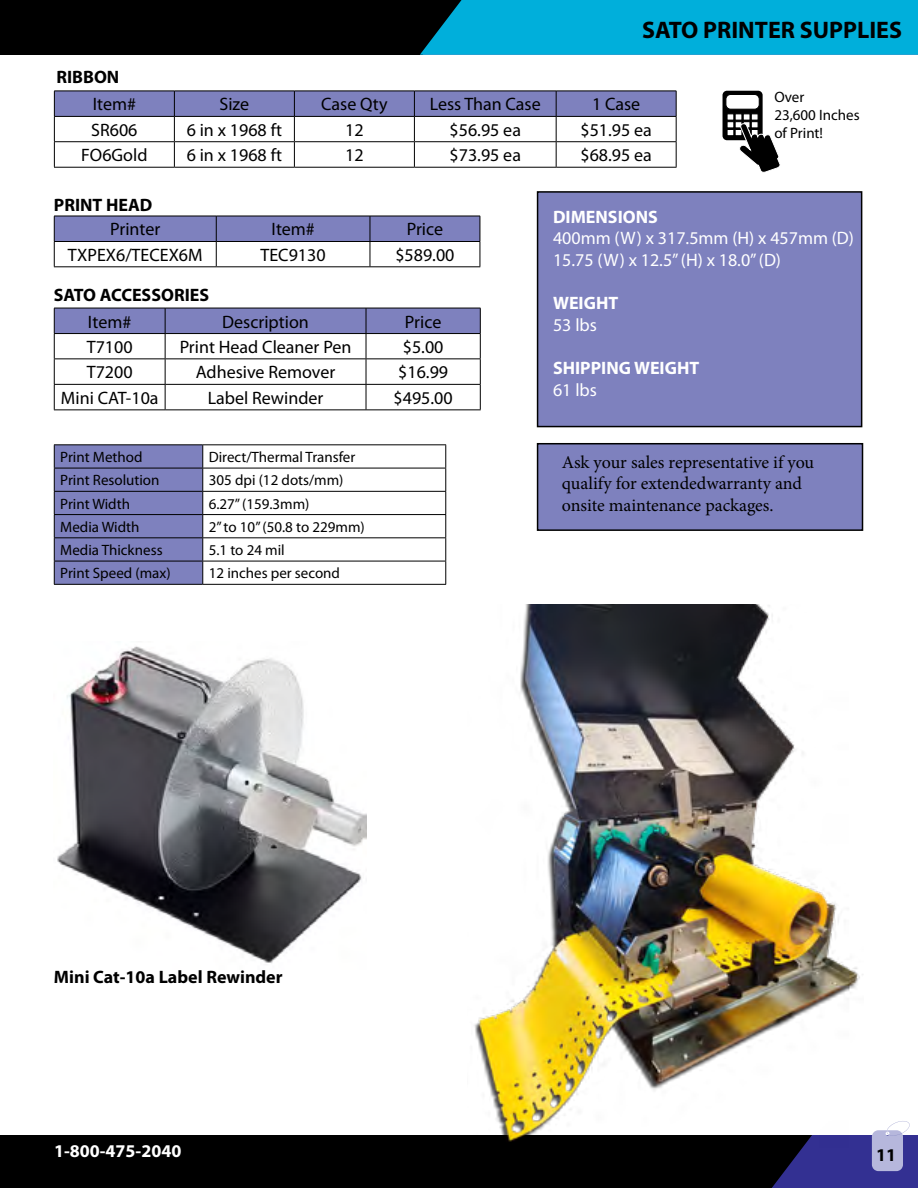
<style>
.page{position:relative;width:918px;height:1188px;background:#000}
.page>*{position:absolute;margin:0;border:0;box-sizing:border-box;transform-origin:0 0}
.t1{font:700 24px "Myriad Pro";color:#000}
.t2{font:18px "Myriad Pro";color:#000}
.t3{font:18px/21.6px "Minion Pro";letter-spacing:-.005em;color:#000}
.t4{font:700 18px "Myriad Pro";color:#000}
.t5{font:18px/21.6px "Myriad Pro";color:#fff}
.t6{font:700 18px "Myriad Pro";color:#fff}
.t7{font:15px/18px "Myriad Pro";color:#000}
</style>
<div class="page">
<div style="left:0;top:55px;width:918px;height:1080px;background:#fff"></div>
<svg style="left:772px;top:1121px;width:146px;height:67px"></svg>
<div style="left:420px;top:0;width:498px;height:55px;background:#00afdb"></div>
<svg style="left:54px;top:216px;width:427px;height:50px"></svg>
<hr style="left:54px;top:266px;width:162px;height:1px;background:#000">
<hr style="left:216px;top:266px;width:154px;height:1px;background:#000">
<hr style="left:370px;top:266px;width:110px;height:1px;background:#000">
<div style="left:538px;top:192px;width:324px;height:235px;background:#7e81be"></div>
<div style="left:537px;top:191px;width:325px;height:236px;border:2px solid #000"></div>
<div style="left:723px;top:91px;width:40px;height:49px;background:#000;border-radius:4px"></div>
<div style="left:726px;top:94px;width:33px;height:15px;background:#fff;border-radius:5px"></div>
<div style="left:726px;top:94px;width:33px;height:15px;border:1px solid #000;border-radius:5px"></div>
<div style="left:727px;top:114px;width:7px;height:6px;background:#fff"></div>
<div style="left:727px;top:114px;width:7px;height:6px;border:1px solid #000"></div>
<div style="left:735px;top:114px;width:7px;height:6px;background:#fff"></div>
<div style="left:735px;top:114px;width:7px;height:6px;border:1px solid #000"></div>
<div style="left:743px;top:114px;width:7px;height:6px;background:#fff"></div>
<div style="left:743px;top:114px;width:7px;height:6px;border:1px solid #000"></div>
<div style="left:751px;top:114px;width:7px;height:6px;background:#fff"></div>
<div style="left:751px;top:114px;width:7px;height:6px;border:1px solid #000"></div>
<div style="left:727px;top:122px;width:7px;height:6px;background:#fff"></div>
<div style="left:727px;top:121px;width:7px;height:7px;border:1px solid #000"></div>
<div style="left:735px;top:122px;width:7px;height:6px;background:#fff"></div>
<div style="left:735px;top:121px;width:7px;height:7px;border:1px solid #000"></div>
<div style="left:743px;top:121px;width:7px;height:7px;border:1px solid #000"></div>
<div style="left:751px;top:121px;width:7px;height:7px;border:1px solid #000"></div>
<div style="left:727px;top:129px;width:7px;height:7px;background:#fff"></div>
<div style="left:727px;top:129px;width:7px;height:7px;border:1px solid #000"></div>
<div style="left:735px;top:129px;width:7px;height:7px;background:#fff"></div>
<div style="left:735px;top:129px;width:7px;height:7px;border:1px solid #000"></div>
<svg style="left:739px;top:123px;width:41px;height:50px"></svg>
<hr style="left:54px;top:444px;width:149px;height:1px;background:#000">
<hr style="left:203px;top:444px;width:243px;height:1px;background:#000">
<hr style="left:203px;top:468px;width:243px;height:1px;background:#000">
<hr style="left:203px;top:491px;width:243px;height:1px;background:#000">
<hr style="left:203px;top:514px;width:243px;height:1px;background:#000">
<hr style="left:203px;top:537px;width:243px;height:1px;background:#000">
<hr style="left:203px;top:561px;width:243px;height:1px;background:#000">
<svg style="left:54px;top:445px;width:149px;height:139px;background:#777ab4"></svg>
<svg style="left:445px;top:445px;width:1px;height:139px"></svg>
<hr style="left:54px;top:584px;width:149px;height:1px;background:#000">
<hr style="left:203px;top:584px;width:243px;height:1px;background:#000">
<svg style="left:54px;top:308px;width:427px;height:101px"></svg>
<hr style="left:54px;top:409px;width:111px;height:1px;background:#000">
<hr style="left:165px;top:409px;width:201px;height:1px;background:#000">
<hr style="left:366px;top:409px;width:115px;height:1px;background:#000">
<div style="left:538px;top:444px;width:325px;height:86px;background:#7e81be"></div>
<div style="left:537px;top:443px;width:326px;height:88px;border:2px solid #000"></div>
<svg style="left:54px;top:91px;width:623px;height:76px"></svg>
<hr style="left:54px;top:167px;width:120px;height:1px;background:#000">
<hr style="left:174px;top:167px;width:120px;height:1px;background:#000">
<hr style="left:294px;top:167px;width:120px;height:1px;background:#000">
<hr style="left:414px;top:167px;width:142px;height:1px;background:#000">
<hr style="left:556px;top:167px;width:121px;height:1px;background:#000">
<img style="left:474px;top:604px;width:390px;height:543px">
<img style="left:57px;top:646px;width:309px;height:317px">
<p class="t4" style="left:57px;top:65px;width:64px">RIBBON</p>
<h1 class="t1" style="left:642px;top:15px;width:261px">SATO PRINTER SUPPLIES</h1>
<p class="t4" style="left:680px;top:18px;width:225px">STEALTH PRINTER SUPPLIES</p>
<p class="t2" style="left:93px;top:93px;width:45px">Item#</p>
<p class="t2" style="left:220px;top:93px;width:31px">Size</p>
<p class="t2" style="left:321px;top:93px;width:68px">Case Qty</p>
<p class="t2" style="left:430px;top:93px;width:113px">Less Than Case</p>
<p class="t2" style="left:592px;top:93px;width:50px">1 Case</p>
<p class="t2" style="left:91px;top:119px;width:48px">SR606</p>
<p class="t2" style="left:187px;top:119px;width:97px">6 in x 1968 ft</p>
<p class="t2" style="left:345px;top:119px;width:20px">12</p>
<p class="t2" style="left:450px;top:119px;width:73px">$56.95 ea</p>
<p class="t2" style="left:580px;top:119px;width:73px">$51.95 ea</p>
<p class="t2" style="left:81px;top:144px;width:68px">FO6Gold</p>
<p class="t2" style="left:187px;top:144px;width:97px">6 in x 1968 ft</p>
<p class="t2" style="left:345px;top:144px;width:20px">12</p>
<p class="t2" style="left:450px;top:144px;width:73px">$73.95 ea</p>
<p class="t2" style="left:580px;top:144px;width:73px">$68.95 ea</p>
<p class="t7" style="left:774px;top:88px;width:87px">Over<br>23,600 Inches of Print!</p>
<p class="t4" style="left:54px;top:193px;width:100px">PRINT HEAD</p>
<p class="t2" style="left:110px;top:218px;width:52px">Printer</p>
<p class="t2" style="left:271px;top:218px;width:45px">Item#</p>
<p class="t2" style="left:407px;top:218px;width:38px">Price</p>
<p class="t2" style="left:68px;top:244px;width:136px">TXPEX6/TECEX6M</p>
<p class="t2" style="left:261px;top:244px;width:67px">TEC9130</p>
<p class="t2" style="left:395px;top:244px;width:61px">$589.00</p>
<p class="t4" style="left:54px;top:284px;width:157px">SATO ACCESSORIES</p>
<p class="t2" style="left:88px;top:310px;width:45px">Item#</p>
<p class="t2" style="left:222px;top:310px;width:88px">Description</p>
<p class="t2" style="left:405px;top:310px;width:38px">Price</p>
<p class="t2" style="left:87px;top:336px;width:47px">T7100</p>
<p class="t2" style="left:180px;top:336px;width:173px">Print Head Cleaner Pen</p>
<p class="t2" style="left:403px;top:336px;width:42px">$5.00</p>
<p class="t2" style="left:87px;top:361px;width:47px">T7200</p>
<p class="t2" style="left:196px;top:361px;width:141px">Adhesive Remover</p>
<p class="t2" style="left:398px;top:361px;width:51px">$16.99</p>
<p class="t2" style="left:61px;top:387px;width:99px">Mini CAT-10a</p>
<p class="t2" style="left:208px;top:387px;width:117px">Label Rewinder</p>
<p class="t2" style="left:394px;top:387px;width:61px">$495.00</p>
<p class="t7" style="left:60px;top:448px;width:84px">Print Method</p>
<p class="t7" style="left:209px;top:448px;width:148px">Direct/Thermal Transfer</p>
<p class="t7" style="left:60px;top:471px;width:101px">Print Resolution</p>
<p class="t7" style="left:209px;top:471px;width:136px">305 dpi (12 dots/mm)</p>
<p class="t7" style="left:60px;top:494px;width:71px">Print Width</p>
<p class="t7" style="left:209px;top:494px;width:102px">6.27” (159.3mm)</p>
<p class="t7" style="left:60px;top:518px;width:81px">Media Width</p>
<p class="t7" style="left:209px;top:518px;width:158px">2” to 10” (50.8 to 229mm)</p>
<p class="t7" style="left:60px;top:541px;width:104px">Media Thickness</p>
<p class="t7" style="left:209px;top:541px;width:78px">5.1 to 24 mil</p>
<p class="t7" style="left:60px;top:564px;width:112px">Print Speed (max)</p>
<p class="t7" style="left:209px;top:564px;width:133px">12 inches per second</p>
<p class="t6" style="left:553px;top:205px;width:106px">DIMENSIONS</p>
<p class="t5" style="left:553px;top:227px;width:302px">400mm (W) x 317.5mm (H) x 457mm (D)<br>15.75 (W) x 12.5” (H) x 18.0” (D)</p>
<p class="t6" style="left:553px;top:291px;width:67px">WEIGHT</p>
<p class="t5" style="left:553px;top:314px;width:45px">53 lbs</p>
<p class="t6" style="left:553px;top:356px;width:148px">SHIPPING WEIGHT</p>
<p class="t5" style="left:553px;top:379px;width:45px">61 lbs</p>
<p class="t3" style="left:562px;top:451px;width:254px">Ask your sales representative if you qualify for extendedwarranty and onsite maintenance packages.</p>
<p class="t4" style="left:54px;top:965px;width:230px">Mini Cat-10a Label Rewinder</p>
<p class="t6" style="left:54px;top:1139px;width:129px">1-800-475-2040</p>
<p class="t4" style="left:876px;top:1143px;width:21px">11</p>
</div>
